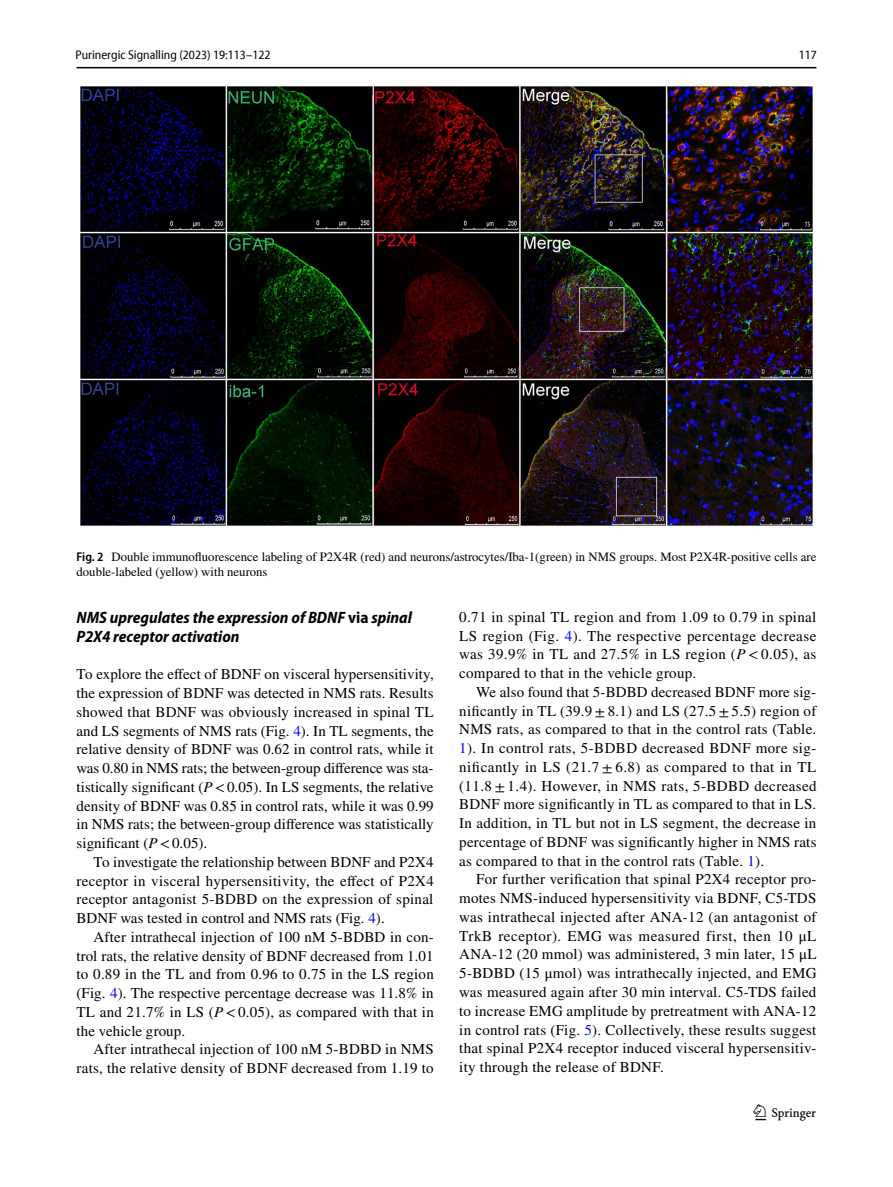
<style>
.page{position:relative;width:893px;height:1187px;background:#fff}
.page>*{position:absolute;margin:0;border:0;box-sizing:border-box;transform-origin:0 0}
.t1{font:22.5px "Springnew Regular 3";color:#000}
.t2{font:italic 700 semi-condensed 16.5px/18.8px "Myriad Pro";color:#000}
.t3{font:15px/18.8px "STIX";letter-spacing:.015em;color:#000;text-align:justify}
.t4{font:12.75px/15px "STIX";color:#000}
.t5{font:semi-condensed 12.75px "Myriad Pro Unic";color:#000}
.s1{font-family:"Myriad Pro";font-weight:600;font-stretch:semi-condensed}
.s2{font-style:normal}
.s3{color:#00f}
.s4{font-style:italic}
</style>
<div class="page">
<hr style="left:77px;top:67px;width:739px;height:1px;background:#000">
<img style="left:81px;top:87px;width:731px;height:438px">
<p class="t5" style="left:76px;top:50px;width:196px">Purinergic Signalling (2023) 19:113–122</p>
<p class="t5" style="left:799px;top:50px;width:20px">117</p>
<p class="t4" style="left:77px;top:549px;width:741px"><span class="s1">Fig. 2</span> Double immunofluorescence labeling of P2X4R (red) and neurons/astrocytes/Iba-1(green) in NMS groups. Most P2X4R-positive cells are double-labeled (yellow) with neurons</p>
<p class="t2" style="left:77px;top:607px;width:337px">NMS upregulates the expression of BDNF <span class="s2">via</span> spinal<br>P2X4 receptor activation</p>
<p class="t3" style="left:77px;top:665px;width:359px">To explore the effect of BDNF on visceral hypersensitivity, the expression of BDNF was detected in NMS rats. Results showed that BDNF was obviously increased in spinal TL and LS segments of NMS rats (Fig. <span class="s3">4</span>). In TL segments, the relative density of BDNF was 0.62 in control rats, while it was 0.80 in NMS rats; the between-group difference was sta&shy;tistically significant (<span class="s4">P</span>&lt;0.05). In LS segments, the relative density of BDNF was 0.85 in control rats, while it was 0.99 in NMS rats; the between-group difference was statistically significant (<span class="s4">P</span>&lt;0.05).</p>
<p class="t3" style="left:77px;top:853px;width:359px;text-indent:17px">To investigate the relationship between BDNF and P2X4 receptor in visceral hypersensitivity, the effect of P2X4 receptor antagonist 5-BDBD on the expression of spinal BDNF was tested in control and NMS rats (Fig. <span class="s3">4</span>).</p>
<p class="t3" style="left:77px;top:928px;width:359px;text-indent:17px">After intrathecal injection of 100 nM 5-BDBD in con&shy;trol rats, the relative density of BDNF decreased from 1.01 to 0.89 in the TL and from 0.96 to 0.75 in the LS region (Fig. <span class="s3">4</span>). The respective percentage decrease was 11.8% in TL and 21.7% in LS (<span class="s4">P</span>&lt;0.05), as compared with that in the vehicle group.</p>
<p class="t3" style="left:77px;top:1040px;width:359px;text-align:right">After intrathecal injection of 100 nM 5-BDBD in NMS rats, the relative density of BDNF decreased from 1.19 to</p>
<p class="t3" style="left:459px;top:608px;width:359px">0.71 in spinal TL region and from 1.09 to 0.79 in spinal LS region (Fig. <span class="s3">4</span>). The respective percentage decrease was 39.9% in TL and 27.5% in LS region (<span class="s4">P</span> &lt; 0.05), as compared to that in the vehicle group.</p>
<p class="t3" style="left:459px;top:683px;width:359px;text-indent:17px">We also found that 5-BDBD decreased BDNF more sig&shy;nificantly in TL (39.9±8.1) and LS (27.5±5.5) region of NMS rats, as compared to that in the control rats (Table.<br><span class="s3">1</span>). In control rats, 5-BDBD decreased BDNF more sig&shy;nificantly in LS (21.7 ± 6.8) as compared to that in TL (11.8 ± 1.4). However, in NMS rats, 5-BDBD decreased BDNF more significantly in TL as compared to that in LS.<br>In addition, in TL but not in LS segment, the decrease in percentage of BDNF was significantly higher in NMS rats as compared to that in the control rats (Table. <span class="s3">1</span>).</p>
<p class="t3" style="left:459px;top:871px;width:359px;text-indent:17px">For further verification that spinal P2X4 receptor pro&shy;motes NMS-induced hypersensitivity via BDNF, C5-TDS was intrathecal injected after ANA-12 (an antagonist of TrkB receptor). EMG was measured first, then 10 μL ANA-12 (20 mmol) was administered, 3 min later, 15 μL 5-BDBD (15 μmol) was intrathecally injected, and EMG was measured again after 30 min interval. C5-TDS failed to increase EMG amplitude by pretreatment with ANA-12 in control rats (Fig. <span class="s3">5</span>). Collectively, these results suggest that spinal P2X4 receptor induced visceral hypersensitiv&shy;ity through the release of BDNF.</p>
<h1 class="t1" style="left:755px;top:1104px;width:62px">1 3</h1>
</div>
